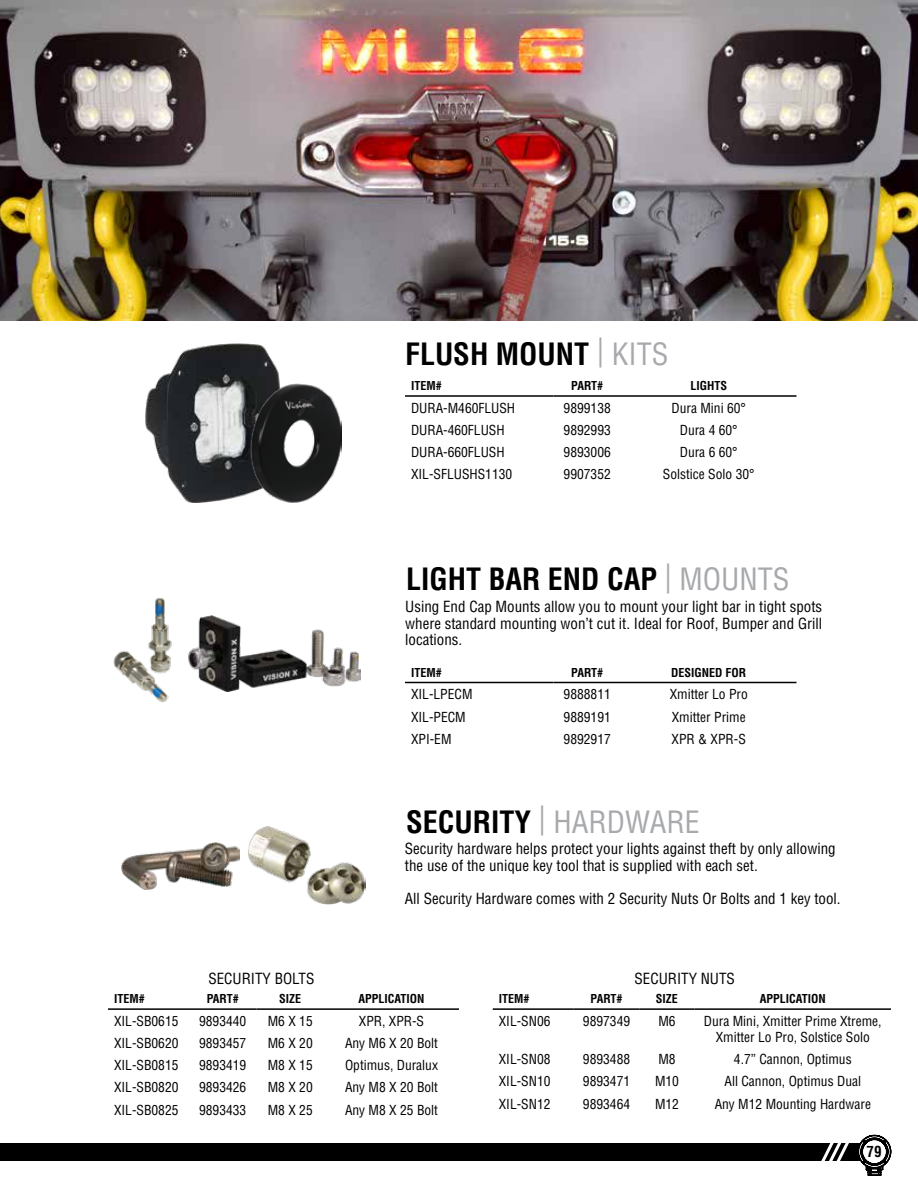
<style>
.page{position:relative;width:918px;height:1188px;background:#fff}
.page>*{position:absolute;margin:0;border:0;box-sizing:border-box;transform-origin:0 0}
.t1{font:700 condensed 30px "Helvetica";color:#000}
.t2{font:condensed 30px "Helvetica";color:#a7a9ac}
.t3{font:condensed 15px/16.5px "Helvetica";color:#000;text-align:justify}
.t4{font:700 condensed 15px "Helvetica";color:#000}
.t5{font:condensed 13.5px/16.2px "Helvetica";color:#000;text-align:center}
.t6{font:700 condensed 12px "Helvetica";color:#000}
.s1{font-weight:400;color:#a7a9ac}
.s2{font-weight:700;color:#000}
</style>
<div class="page">
<div style="left:0;top:1143px;width:888px;height:18px;background:#000"></div>
<svg style="left:859px;top:1134px;width:32px;height:42px"></svg>
<div style="left:867px;top:1146px;width:15px;height:11px;background:#fff"></div>
<svg style="left:821px;top:1143px;width:28px;height:18px"></svg>
<img style="left:0;top:0;width:918px;height:320px">
<hr style="left:405px;top:395px;width:149px;height:2px;background:#000">
<hr style="left:554px;top:395px;width:67px;height:2px;background:#000">
<hr style="left:621px;top:395px;width:175px;height:2px;background:#000">
<hr style="left:405px;top:682px;width:149px;height:1px;background:#000">
<hr style="left:554px;top:682px;width:67px;height:1px;background:#000">
<hr style="left:621px;top:682px;width:175px;height:1px;background:#000">
<hr style="left:108px;top:1008px;width:81px;height:2px;background:#000">
<hr style="left:189px;top:1008px;width:67px;height:2px;background:#000">
<hr style="left:256px;top:1008px;width:68px;height:2px;background:#000">
<hr style="left:324px;top:1008px;width:135px;height:2px;background:#000">
<hr style="left:493px;top:1008px;width:81px;height:2px;background:#000">
<hr style="left:574px;top:1008px;width:65px;height:2px;background:#000">
<hr style="left:639px;top:1008px;width:56px;height:2px;background:#000">
<hr style="left:695px;top:1008px;width:196px;height:2px;background:#000">
<img style="left:145px;top:343px;width:135px;height:160px">
<img style="left:250px;top:384px;width:91px;height:119px">
<img style="left:189px;top:615px;width:171px;height:77px">
<img style="left:113px;top:598px;width:59px;height:105px">
<img style="left:122px;top:843px;width:117px;height:47px">
<img style="left:248px;top:826px;width:118px;height:78px">
<h1 class="t1" style="left:405px;top:335px;width:265px">FLUSH MOUNT <span class="s1">| KITS</span></h1>
<p class="t6" style="left:411px;top:378px;width:32px">ITEM#</p>
<p class="t6" style="left:571px;top:378px;width:34px">PART#</p>
<p class="t6" style="left:690px;top:378px;width:38px">LIGHTS</p>
<p class="t5" style="left:411px;top:400px;width:106px">DURA-M460FLUSH</p>
<p class="t5" style="left:564px;top:400px;width:49px">9899138</p>
<p class="t5" style="left:672px;top:400px;width:76px">Dura Mini 60°</p>
<p class="t5" style="left:411px;top:422px;width:95px">DURA-460FLUSH</p>
<p class="t5" style="left:564px;top:422px;width:49px">9892993</p>
<p class="t5" style="left:680px;top:422px;width:59px">Dura 4 60°</p>
<p class="t5" style="left:411px;top:444px;width:95px">DURA-660FLUSH</p>
<p class="t5" style="left:564px;top:444px;width:49px">9893006</p>
<p class="t5" style="left:680px;top:444px;width:59px">Dura 6 60°</p>
<p class="t5" style="left:411px;top:466px;width:103px">XIL-SFLUSHS1130</p>
<p class="t5" style="left:564px;top:466px;width:49px">9907352</p>
<p class="t5" style="left:663px;top:466px;width:93px">Solstice Solo 30°</p>
<h1 class="t1" style="left:406px;top:561px;width:385px">LIGHT BAR END CAP <span class="s1">| MOUNTS</span></h1>
<p class="t3" style="left:405px;top:599px;width:419px">Using End Cap Mounts allow you to mount your light bar in tight spots where standard mounting won’t cut it. Ideal for Roof, Bumper and Grill locations.</p>
<p class="t6" style="left:411px;top:665px;width:32px">ITEM#</p>
<p class="t6" style="left:571px;top:665px;width:34px">PART#</p>
<p class="t6" style="left:671px;top:665px;width:76px">DESIGNED FOR</p>
<p class="t5" style="left:411px;top:686px;width:63px">XIL-LPECM</p>
<p class="t5" style="left:564px;top:686px;width:49px">9888811</p>
<p class="t5" style="left:670px;top:686px;width:80px">Xmitter Lo Pro</p>
<p class="t5" style="left:411px;top:708px;width:56px">XIL-PECM</p>
<p class="t5" style="left:564px;top:708px;width:49px">9889191</p>
<p class="t5" style="left:672px;top:708px;width:75px">Xmitter Prime</p>
<p class="t5" style="left:411px;top:731px;width:42px">XPI-EM</p>
<p class="t5" style="left:564px;top:731px;width:49px">9892917</p>
<p class="t5" style="left:672px;top:731px;width:76px">XPR &amp; XPR-S</p>
<h1 class="t2" style="left:406px;top:803px;width:295px"><span class="s2">SECURITY</span> | HARDWARE</h1>
<p class="t3" style="left:405px;top:841px;width:432px">Security hardware helps protect your lights against theft by only allowing the use of the unique key tool that is supplied with each set.</p>
<p class="t3" style="left:405px;top:890px;width:437px">All Security Hardware comes with 2 Security Nuts Or Bolts and 1 key tool.</p>
<p class="t3" style="left:208px;top:970px;width:108px">SECURITY BOLTS</p>
<p class="t3" style="left:634px;top:970px;width:102px">SECURITY NUTS</p>
<p class="t6" style="left:114px;top:991px;width:32px">ITEM#</p>
<p class="t6" style="left:207px;top:991px;width:34px">PART#</p>
<p class="t6" style="left:279px;top:991px;width:24px">SIZE</p>
<p class="t6" style="left:358px;top:991px;width:68px">APPLICATION</p>
<p class="t5" style="left:114px;top:1013px;width:66px">XIL-SB0615</p>
<p class="t5" style="left:199px;top:1013px;width:49px">9893440</p>
<p class="t5" style="left:268px;top:1013px;width:47px">M6 X 15</p>
<p class="t5" style="left:359px;top:1013px;width:67px">XPR, XPR-S</p>
<p class="t5" style="left:114px;top:1035px;width:66px">XIL-SB0620</p>
<p class="t5" style="left:199px;top:1035px;width:49px">9893457</p>
<p class="t5" style="left:268px;top:1035px;width:47px">M6 X 20</p>
<p class="t5" style="left:345px;top:1035px;width:95px">Any M6 X 20 Bolt</p>
<p class="t5" style="left:114px;top:1057px;width:66px">XIL-SB0815</p>
<p class="t5" style="left:199px;top:1057px;width:49px">9893419</p>
<p class="t5" style="left:268px;top:1057px;width:47px">M8 X 15</p>
<p class="t5" style="left:345px;top:1057px;width:94px">Optimus, Duralux</p>
<p class="t5" style="left:114px;top:1079px;width:66px">XIL-SB0820</p>
<p class="t5" style="left:199px;top:1079px;width:49px">9893426</p>
<p class="t5" style="left:268px;top:1079px;width:47px">M8 X 20</p>
<p class="t5" style="left:345px;top:1079px;width:95px">Any M8 X 20 Bolt</p>
<p class="t5" style="left:114px;top:1101px;width:66px">XIL-SB0825</p>
<p class="t5" style="left:199px;top:1101px;width:49px">9893433</p>
<p class="t5" style="left:268px;top:1101px;width:47px">M8 X 25</p>
<p class="t5" style="left:345px;top:1101px;width:95px">Any M8 X 25 Bolt</p>
<p class="t6" style="left:499px;top:991px;width:32px">ITEM#</p>
<p class="t6" style="left:591px;top:991px;width:34px">PART#</p>
<p class="t6" style="left:656px;top:991px;width:24px">SIZE</p>
<p class="t6" style="left:760px;top:991px;width:68px">APPLICATION</p>
<p class="t5" style="left:499px;top:1013px;width:53px">XIL-SN06</p>
<p class="t5" style="left:583px;top:1013px;width:49px">9897349</p>
<p class="t5" style="left:658px;top:1013px;width:19px">M6</p>
<p class="t5" style="left:704px;top:1013px;width:179px">Dura Mini, Xmitter Prime Xtreme,<br>Xmitter Lo Pro, Solstice Solo</p>
<p class="t5" style="left:499px;top:1051px;width:53px">XIL-SN08</p>
<p class="t5" style="left:583px;top:1051px;width:49px">9893488</p>
<p class="t5" style="left:658px;top:1051px;width:19px">M8</p>
<p class="t5" style="left:734px;top:1051px;width:119px">4.7” Cannon, Optimus</p>
<p class="t5" style="left:499px;top:1073px;width:53px">XIL-SN10</p>
<p class="t5" style="left:583px;top:1073px;width:49px">9893471</p>
<p class="t5" style="left:655px;top:1073px;width:26px">M10</p>
<p class="t5" style="left:725px;top:1073px;width:138px">All Cannon, Optimus Dual</p>
<p class="t5" style="left:499px;top:1095px;width:53px">XIL-SN12</p>
<p class="t5" style="left:583px;top:1095px;width:49px">9893464</p>
<p class="t5" style="left:655px;top:1095px;width:26px">M12</p>
<p class="t5" style="left:715px;top:1095px;width:158px">Any M12 Mounting Hardware</p>
<p class="t4" style="left:867px;top:1142px;width:16px">79</p>
</div>
